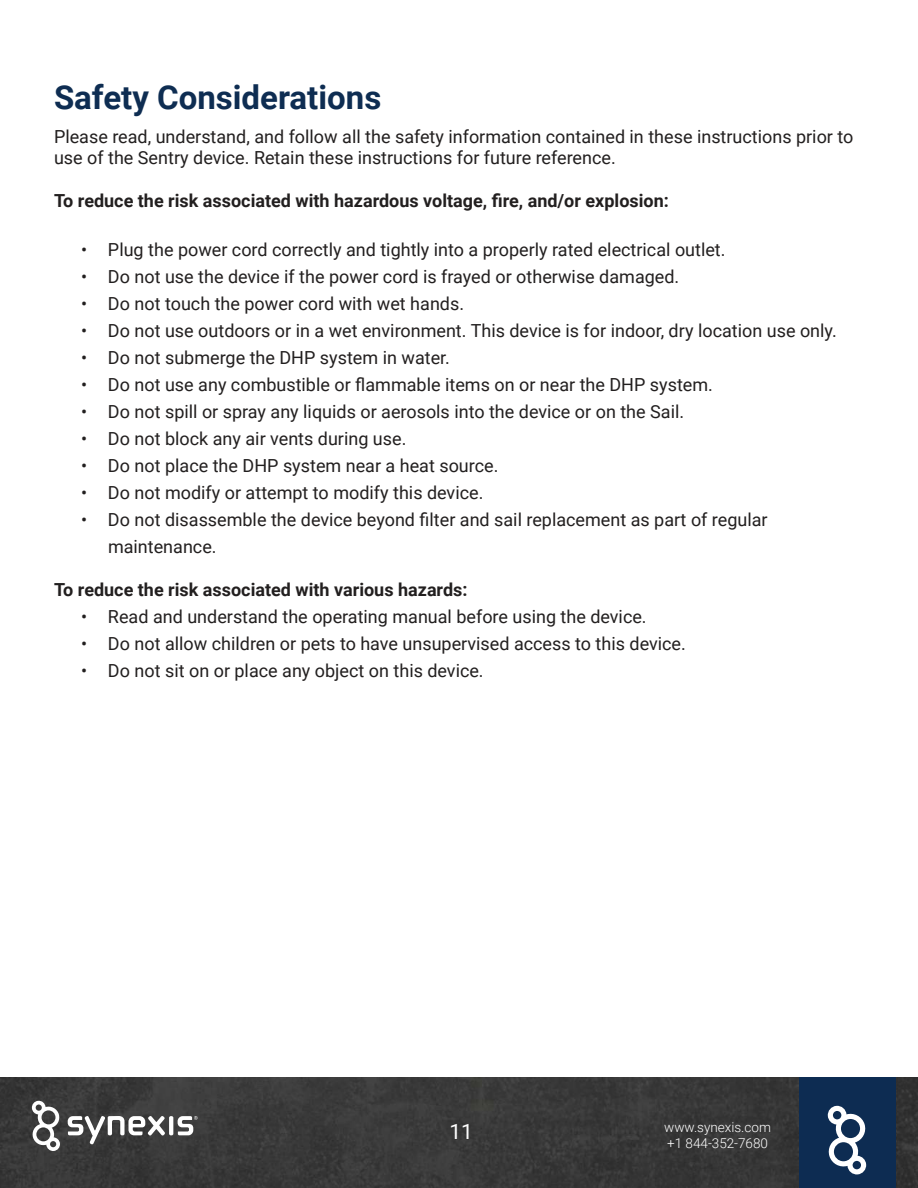
<style>
.page{position:relative;width:918px;height:1188px;background:#fff}
.page>*{position:absolute;margin:0;border:0;box-sizing:border-box;transform-origin:0 0}
.t1{font:700 33px "Roboto";color:#0e2d52}
.t2{font:21px "Roboto";color:#fff}
.t3{font:18px/21.6px "Roboto";color:#221f1f}
.t4{font:700 18px "Roboto";color:#221f1f}
.t5{font:300 13.5px/16.2px "Roboto";color:#fff}
</style>
<div class="page">
<img style="left:0;top:1078px;width:918px;height:110px">
<svg style="left:31px;top:1100px;width:30px;height:51px"></svg>
<hr style="left:169px;top:1116px;width:4px;height:19px;background:#fff;border-radius:2px">
<svg style="left:68px;top:1116px;width:97px;height:28px"></svg>
<svg style="left:178px;top:1116px;width:20px;height:19px"></svg>
<div style="left:799px;top:1078px;width:96px;height:110px;background:#0d2c52"></div>
<svg style="left:827px;top:1105px;width:40px;height:70px"></svg>
<h1 class="t1" style="left:54px;top:83px;width:329px">Safety Considerations</h1>
<p class="t3" style="left:54px;top:127px;width:801px">Please read, understand, and follow all the safety information contained in these instructions prior to use of the Sentry device. Retain these instructions for future reference.</p>
<p class="t4" style="left:54px;top:188px;width:616px">To reduce the risk associated with hazardous voltage, fire, and/or explosion:</p>
<p class="t3" style="left:81px;top:240px;width:646px">• Plug the power cord correctly and tightly into a properly rated electrical outlet.</p>
<p class="t3" style="left:81px;top:267px;width:600px">• Do not use the device if the power cord is frayed or otherwise damaged.</p>
<p class="t3" style="left:81px;top:294px;width:385px">• Do not touch the power cord with wet hands.</p>
<p class="t3" style="left:81px;top:321px;width:757px">• Do not use outdoors or in a wet environment. This device is for indoor, dry location use only.</p>
<p class="t3" style="left:81px;top:348px;width:370px">• Do not submerge the DHP system in water.</p>
<p class="t3" style="left:81px;top:373px;width:633px">• Do not use any combustible or flammable items on or near the DHP system.</p>
<p class="t3" style="left:81px;top:402px;width:605px">• Do not spill or spray any liquids or aerosols into the device or on the Sail.</p>
<p class="t3" style="left:81px;top:429px;width:327px">• Do not block any air vents during use.</p>
<p class="t3" style="left:81px;top:456px;width:419px">• Do not place the DHP system near a heat source.</p>
<p class="t3" style="left:81px;top:483px;width:404px">• Do not modify or attempt to modify this device.</p>
<p class="t3" style="left:108px;top:505px;width:661px;line-height:27px;text-indent:-27px">• Do not disassemble the device beyond filter and sail replacement as part of regular maintenance.</p>
<p class="t4" style="left:54px;top:577px;width:415px">To reduce the risk associated with various hazards:</p>
<p class="t3" style="left:81px;top:607px;width:567px">• Read and understand the operating manual before using the device.</p>
<p class="t3" style="left:81px;top:634px;width:606px">• Do not allow children or pets to have unsupervised access to this device.</p>
<p class="t3" style="left:81px;top:659px;width:404px">• Do not sit on or place any object on this device.</p>
<p class="t2" style="left:449px;top:1122px;width:25px">11</p>
<p class="t5" style="left:664px;top:1121px;width:108px">www.synexis.com +1 844-352-7680</p>
</div>
